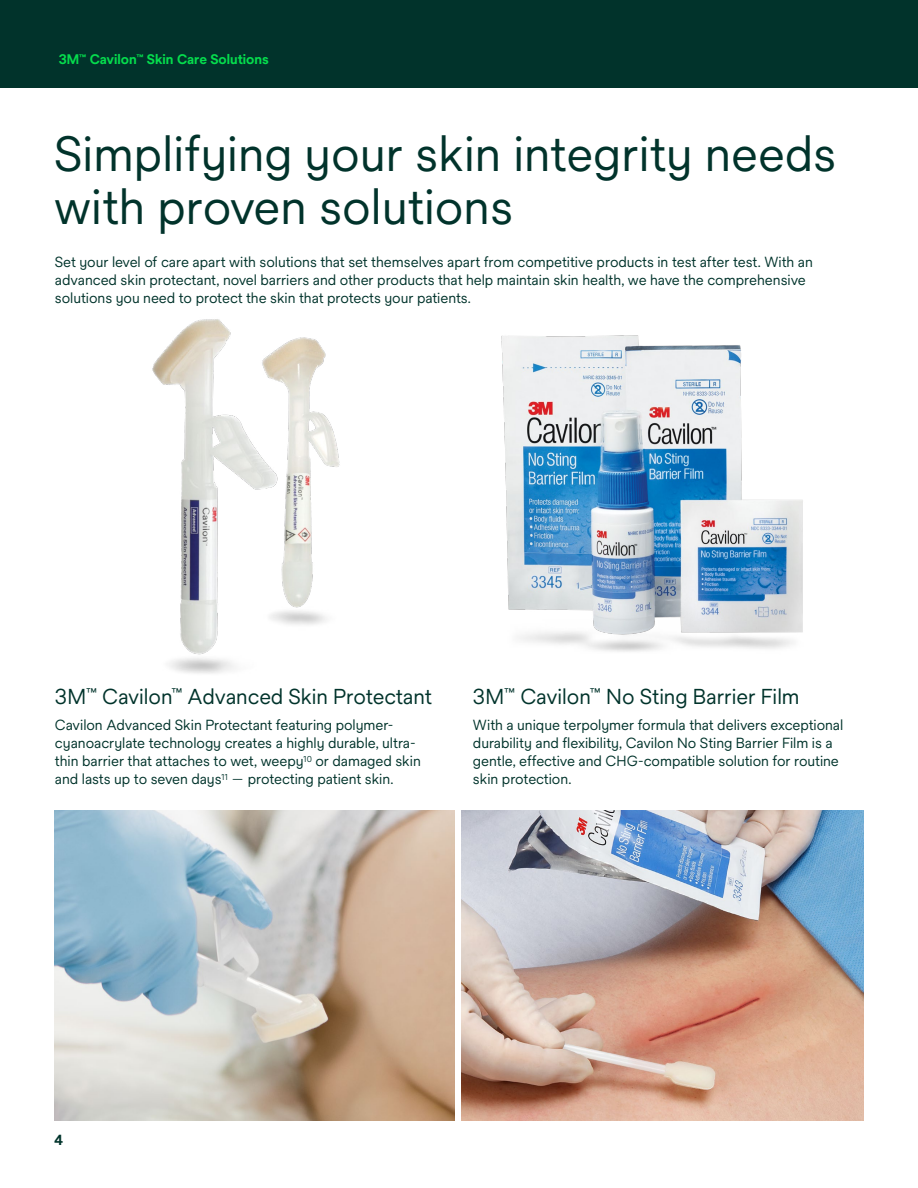
<style>
.page{position:relative;width:918px;height:1188px;background:#fff}
.page>*{position:absolute;margin:0;border:0;box-sizing:border-box;transform-origin:0 0}
.Headline_regular_30_33{font:48px/52.5px "Solve Pro";color:#01332b}
.t1{font:21px "Solve Pro";letter-spacing:-.005em;color:#01332b}
.t2{font:14.25px/18px "Solve Pro";letter-spacing:-.005em;color:#01332b}
.t3{font:700 14.25px "Solve Pro";color:#01332b}
.t4{font:700 13.5px "Solve Pro";color:#05dd4d}
</style>
<div class="page">
<div style="left:0;top:0;width:918px;height:88px;background:#01332b"></div>
<img style="left:152px;top:319px;width:188px;height:355px">
<img style="left:55px;top:811px;width:400px;height:309px">
<img style="left:501px;top:335px;width:302px;height:317px">
<img style="left:461px;top:811px;width:403px;height:309px">
<p class="t4" style="left:59px;top:52px;width:211px">3M<sup>™</sup> Cavilon<sup>™</sup> Skin Care Solutions</p>
<p class="Headline_regular_30_33" style="left:54px;top:128px;width:784px">Simplifying your skin integrity needs with proven solutions</p>
<p class="t2" style="left:55px;top:253px;width:760px">Set your level of care apart with solutions that set themselves apart from competitive products in test after test. With an advanced skin protectant, novel barriers and other products that help maintain skin health, we have the comprehensive solutions you need to protect the skin that protects your patients.</p>
<p class="t1" style="left:55px;top:685px;width:379px">3M<sup>™</sup> Cavilon<sup>™</sup> Advanced Skin Protectant</p>
<p class="t2" style="left:55px;top:716px;width:367px">Cavilon Advanced Skin Protectant featuring polymer&shy;cyanoacrylate technology creates a highly durable, ultra&shy;thin barrier that attaches to wet, weepy<sup>10</sup> or damaged skin and lasts up to seven days<sup>11</sup> — protecting patient skin.</p>
<p class="t1" style="left:473px;top:685px;width:328px">3M<sup>™</sup> Cavilon<sup>™</sup> No Sting Barrier Film</p>
<p class="t2" style="left:473px;top:716px;width:372px">With a unique terpolymer formula that delivers exceptional durability and flexibility, Cavilon No Sting Barrier Film is a gentle, effective and CHG-compatible solution for routine skin protection.</p>
<p class="t3" style="left:54px;top:1131px;width:11px">4</p>
</div>
